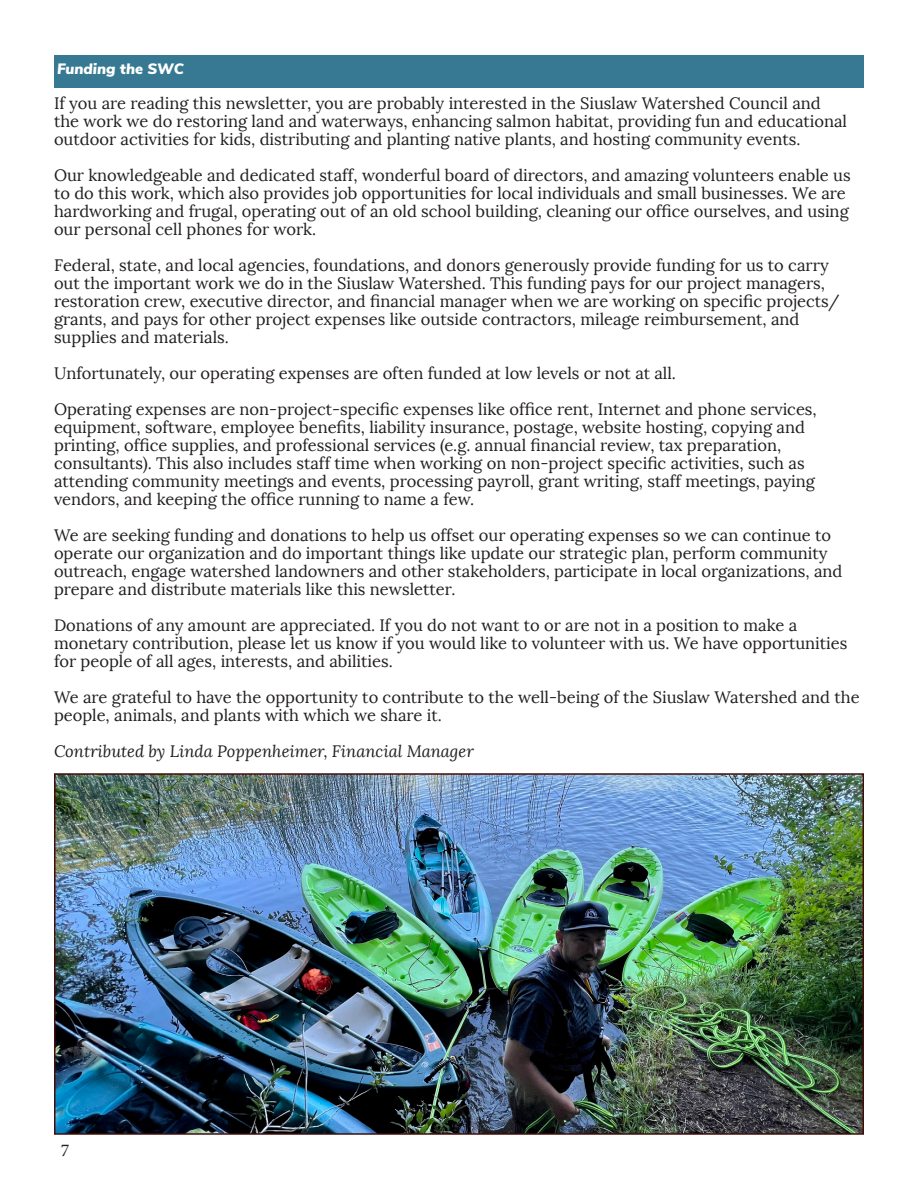
<style>
.page{position:relative;width:918px;height:1188px;background:#fff}
.page>*{position:absolute;margin:0;border:0;box-sizing:border-box;transform-origin:0 0}
.t1{font:18px "Minion Pro";color:#231f20}
.t2{font:16.5px/18px "Lora";color:#231f20}
.t3{font:italic 16.5px "Lora";color:#231f20}
.Body_Copy{font:italic 900 15px "Nunito Sans";color:#fff}
</style>
<div class="page">
<div style="left:54px;top:56px;width:810px;height:32px;background:#377993"></div>
<img style="left:57px;top:776px;width:804px;height:356px">
<div style="left:54px;top:773px;width:810px;height:362px;border:2px solid #420d09"></div>
<p class="Body_Copy" style="left:57px;top:57px;width:128px">Funding the SWC</p>
<p class="t2" style="left:54px;top:94px;width:795px">If you are reading this newsletter, you are probably interested in the Siuslaw Watershed Council and the work we do restoring land and waterways, enhancing salmon habitat, providing fun and educational outdoor activities for kids, distributing and planting native plants, and hosting community events.</p>
<p class="t2" style="left:54px;top:166px;width:798px">Our knowledgeable and dedicated staff, wonderful board of directors, and amazing volunteers enable us to do this work, which also provides job opportunities for local individuals and small businesses. We are hardworking and frugal, operating out of an old school building, cleaning our office ourselves, and using our personal cell phones for work.</p>
<p class="t2" style="left:54px;top:256px;width:787px">Federal, state, and local agencies, foundations, and donors generously provide funding for us to carry out the important work we do in the Siuslaw Watershed. This funding pays for our project managers, restoration crew, executive director, and financial manager when we are working on specific projects/ grants, and pays for other project expenses like outside contractors, mileage reimbursement, and supplies and materials.</p>
<p class="t2" style="left:54px;top:364px;width:624px">Unfortunately, our operating expenses are often funded at low levels or not at all.</p>
<p class="t2" style="left:54px;top:400px;width:764px">Operating expenses are non-project-specific expenses like office rent, Internet and phone services, equipment, software, employee benefits, liability insurance, postage, website hosting, copying and printing, office supplies, and professional services (e.g. annual financial review, tax preparation, consultants). This also includes staff time when working on non-project specific activities, such as attending community meetings and events, processing payroll, grant writing, staff meetings, paying vendors, and keeping the office running to name a few.</p>
<p class="t2" style="left:54px;top:526px;width:790px">We are seeking funding and donations to help us offset our operating expenses so we can continue to operate our organization and do important things like update our strategic plan, perform community outreach, engage watershed landowners and other stakeholders, participate in local organizations, and prepare and distribute materials like this newsletter.</p>
<p class="t2" style="left:54px;top:616px;width:795px">Donations of any amount are appreciated. If you do not want to or are not in a position to make a monetary contribution, please let us know if you would like to volunteer with us. We have opportunities for people of all ages, interests, and abilities.</p>
<p class="t2" style="left:54px;top:688px;width:807px">We are grateful to have the opportunity to contribute to the well-being of the Siuslaw Watershed and the people, animals, and plants with which we share it.</p>
<p class="t3" style="left:54px;top:741px;width:421px">Contributed by Linda Poppenheimer, Financial Manager</p>
<p class="t1" style="left:61px;top:1138px;width:10px">7</p>
</div>
